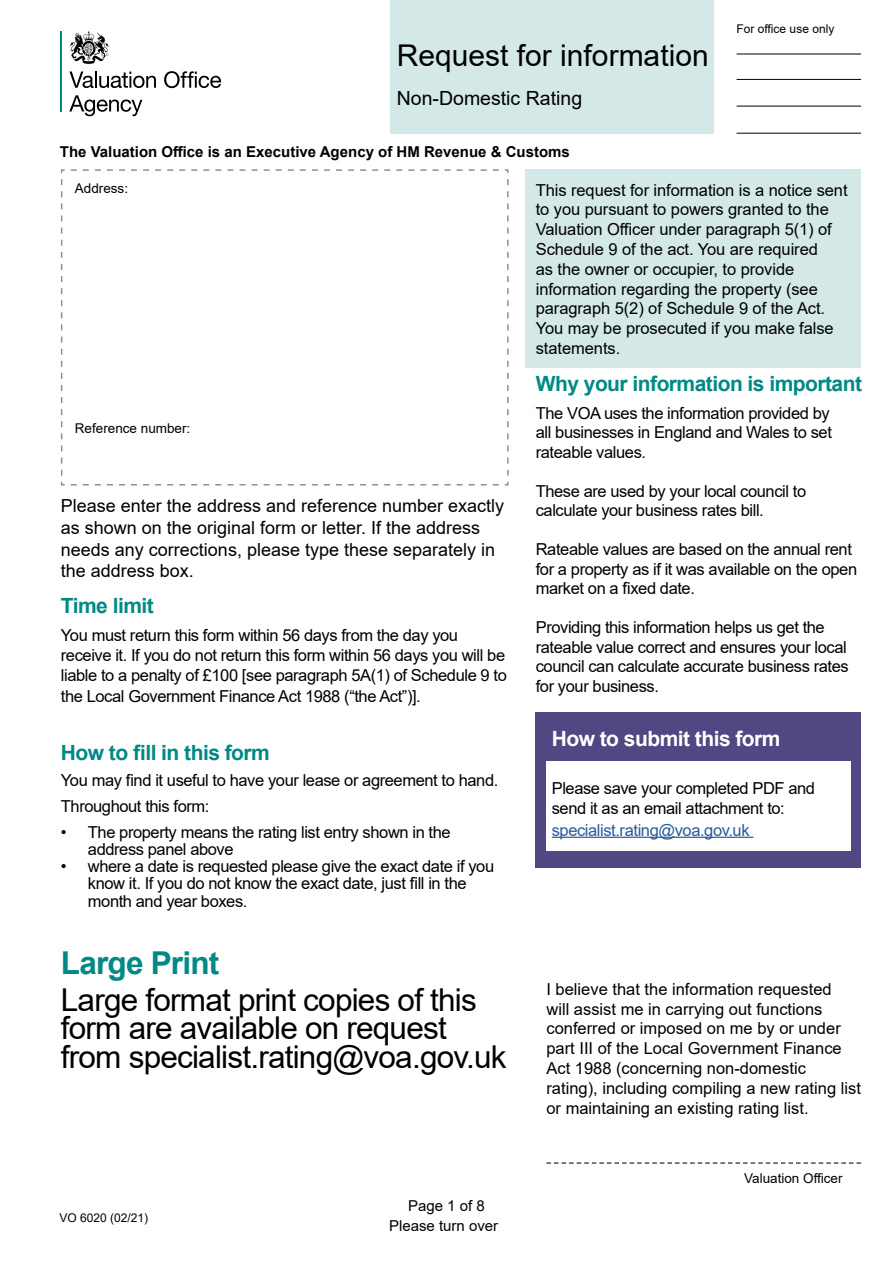
<style>
.page{position:relative;width:893px;height:1263px;background:#fff}
.page>*{position:absolute;margin:0;border:0;box-sizing:border-box;transform-origin:0 0}
.t1{font:31.5px/28.5px "Arial";letter-spacing:-.025em;color:#000}
.t2{font:700 31.5px "Arial";letter-spacing:-.025em;color:#008985}
.t3{font:30px "Arial";color:#000}
.t4{font:700 21px "Arial";letter-spacing:-.025em;color:#008985}
.t5{font:700 21px "Arial";letter-spacing:-.025em;color:#fff}
.t6{font:19.5px "Arial";color:#000}
.t7{font:18px/21.6px "Arial";color:#000}
.t8{font:16.5px/19.5px "Arial";letter-spacing:-.025em;color:#000}
.t9{font:16.5px/19.8px "Arial";letter-spacing:-.005em;color:#000}
.t10{font:16.5px/19.8px "Arial";color:#000}
.t11{font:16.5px "Arial";letter-spacing:-.025em;color:#275b9b}
.t12{font:700 15px "Arial";color:#000}
.t13{font:15px "Arial";color:#000}
.t14{font:13.5px "Arial";color:#000}
.t15{font:12px "Arial";color:#000}
</style>
<div class="page">
<div style="left:525px;top:169px;width:336px;height:199px;background:#d4e8e8"></div>
<div style="left:390px;top:0;width:324px;height:134px;background:#d4e8e8"></div>
<div style="left:536px;top:712px;width:325px;height:155px;background:#534783"></div>
<div style="left:546px;top:761px;width:304px;height:89px;background:#fff"></div>
<hr style="left:737px;top:54px;width:124px;height:1px;background:#000">
<hr style="left:737px;top:79px;width:124px;height:1px;background:#000">
<hr style="left:737px;top:106px;width:124px;height:1px;background:#000">
<hr style="left:737px;top:133px;width:124px;height:1px;background:#000">
<svg style="left:61px;top:169px;width:448px;height:317px"></svg>
<svg style="left:546px;top:1162px;width:315px;height:2px"></svg>
<hr style="left:60px;top:31px;width:2px;height:80px;background:#008985">
<svg style="left:69px;top:72px;width:87px;height:16px"></svg>
<svg style="left:164px;top:71px;width:57px;height:17px"></svg>
<svg style="left:69px;top:95px;width:73px;height:21px"></svg>
<svg style="left:69px;top:31px;width:40px;height:33px"></svg>
<hr style="left:552px;top:837px;width:201px;height:1px;background:#275b9b">
<h2 class="t3" style="left:397px;top:34px;width:313px">Request for information</h2>
<p class="t6" style="left:397px;top:84px;width:187px">Non-Domestic Rating</p>
<p class="t12" style="left:60px;top:141px;width:511px">The Valuation Office is an Executive Agency of HM Revenue &amp; Customs</p>
<p class="t15" style="left:737px;top:21px;width:99px">For office use only</p>
<p class="t14" style="left:75px;top:179px;width:55px">Address:</p>
<p class="t14" style="left:75px;top:418px;width:117px">Reference number:</p>
<p class="t7" style="left:61px;top:495px;width:445px">Please enter the address and reference number exactly as shown on the original form or letter. If the address needs any corrections, please type these separately in the address box.</p>
<p class="t4" style="left:61px;top:591px;width:94px">Time limit</p>
<p class="t8" style="left:61px;top:625px;width:447px">You must return this form within 56 days from the day you receive it. If you do not return this form within 56 days you will be liable to a penalty of £100 [see paragraph 5A(1) of Schedule 9 to</p>
<p class="t8" style="left:61px;top:687px;width:361px">the Local Government Finance Act 1988 (“the Act”)].</p>
<p class="t4" style="left:61px;top:738px;width:210px">How to fill in this form</p>
<p class="t8" style="left:61px;top:767px;width:439px;line-height:25.8px">You may find it useful to have your lease or agreement to hand.<br>Throughout this form:</p>
<p class="t8" style="left:88px;top:823px;width:364px;line-height:17.2px;text-indent:-27px">• The property means the rating list entry shown in the address panel above</p>
<p class="t8" style="left:88px;top:857px;width:408px;line-height:17.2px;text-indent:-27px">• where a date is requested please give the exact date if you know it. If you do not know the exact date, just fill in the month and year boxes.</p>
<h1 class="t2" style="left:61px;top:940px;width:160px">Large Print</h1>
<h1 class="t1" style="left:61px;top:985px;width:447px">Large format print copies of this form are available on request from specialist.rating@voa.gov.uk</h1>
<p class="t15" style="left:60px;top:1209px;width:90px">VO 6020 (02/21)</p>
<p class="t13" style="left:408px;top:1195px;width:78px">Page 1 of 8</p>
<p class="t13" style="left:389px;top:1216px;width:111px">Please turn over</p>
<p class="t9" style="left:536px;top:180px;width:313px">This request for information is a notice sent to you pursuant to powers granted to the Valuation Officer under paragraph 5(1) of Schedule 9 of the act. You are required<br>as the owner or occupier, to provide information regarding the property (see paragraph 5(2) of Schedule 9 of the Act.<br>You may be prosecuted if you make false statements.</p>
<p class="t4" style="left:536px;top:368px;width:328px">Why your information is important</p>
<p class="t8" style="left:536px;top:403px;width:298px">The VOA uses the information provided by all businesses in England and Wales to set rateable values.</p>
<p class="t8" style="left:536px;top:481px;width:272px">These are used by your local council to calculate your business rates bill.</p>
<p class="t8" style="left:536px;top:539px;width:323px">Rateable values are based on the annual rent for a property as if it was available on the open market on a fixed date.</p>
<p class="t8" style="left:536px;top:617px;width:314px">Providing this information helps us get the rateable value correct and ensures your local council can calculate accurate business rates for your business.</p>
<p class="t5" style="left:552px;top:724px;width:230px">How to submit this form</p>
<p class="t8" style="left:552px;top:778px;width:265px">Please save your completed PDF and send it as an email attachment to:</p>
<p class="t11" style="left:552px;top:818px;width:199px">specialist.rating@voa.gov.uk</p>
<p class="t10" style="left:546px;top:979px;width:316px">I believe that the information requested<br>will assist me in carrying out functions conferred or imposed on me by or under part III of the Local Government Finance Act 1988 (concerning non-domestic rating), including compiling a new rating list or maintaining an existing rating list.</p>
<p class="t14" style="left:744px;top:1169px;width:100px">Valuation Officer</p>
</div>
